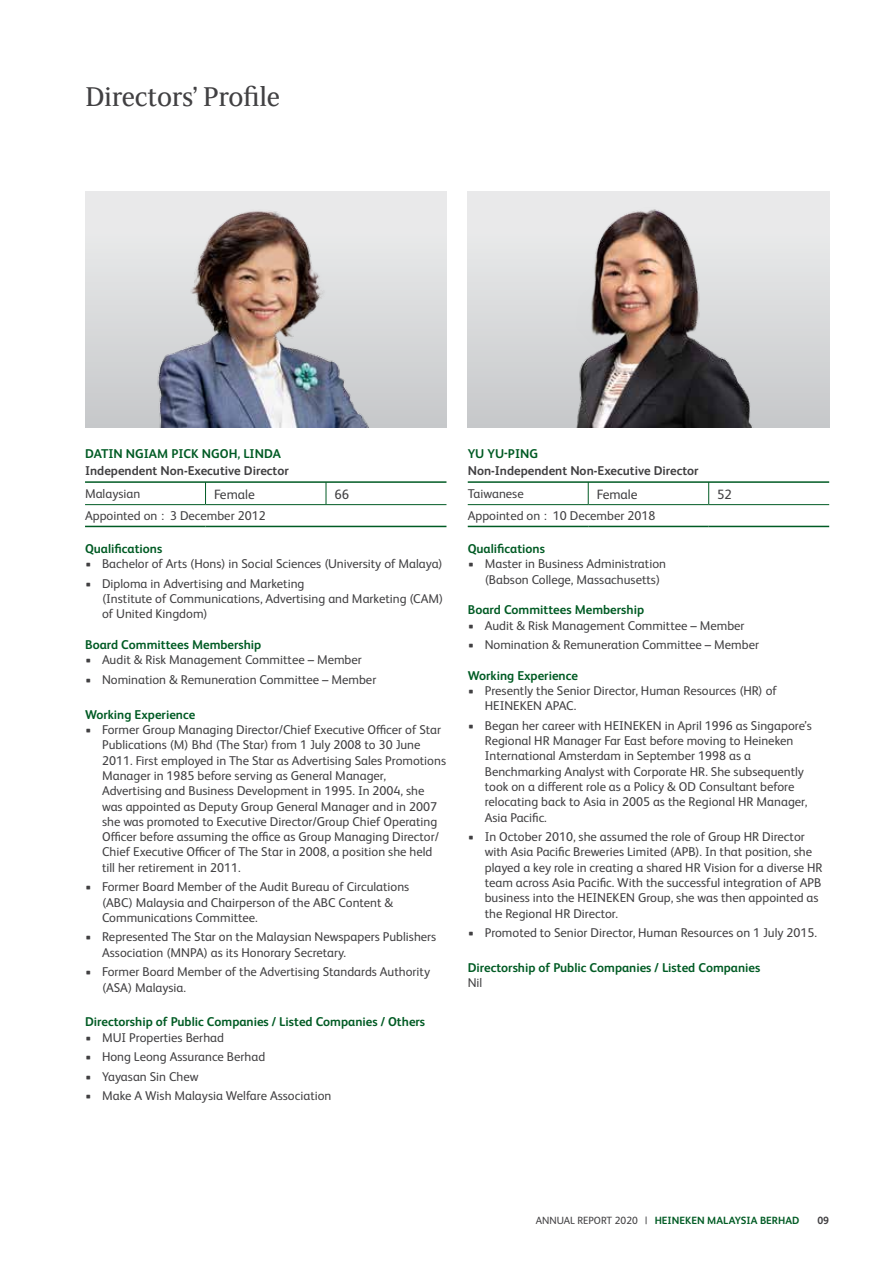
<style>
.page{position:relative;width:893px;height:1263px;background:#fff}
.page>*{position:absolute;margin:0;border:0;box-sizing:border-box;transform-origin:0 0}
.t1{font:30px "HEINEKEN Curve";letter-spacing:-.01em;color:#414042}
.t2{font:13.5px "HEINEKEN Core";color:#414042}
.t3{font:12.75px/15.3px "HEINEKEN Core";color:#414042}
.t4{font:700 12.75px "HEINEKEN Core";color:#005b24}
.t5{font:700 12.75px "HEINEKEN Core";color:#414042}
.t6{font:700 10.5px "HEINEKEN Core";color:#005b24}
.t7{font:700 10.5px "HEINEKEN Core";color:#414042}
.s1{font-weight:400;color:#414042}
</style>
<div class="page">
<hr style="left:85px;top:481px;width:361px;height:2px;background:#005b24">
<svg style="left:205px;top:483px;width:1px;height:21px"></svg>
<svg style="left:326px;top:482px;width:1px;height:22px"></svg>
<hr style="left:85px;top:504px;width:121px;height:1px;background:#005b24">
<hr style="left:206px;top:504px;width:120px;height:1px;background:#005b24">
<hr style="left:326px;top:504px;width:120px;height:1px;background:#005b24">
<hr style="left:85px;top:526px;width:121px;height:1px;background:#005b24">
<hr style="left:206px;top:526px;width:120px;height:1px;background:#005b24">
<hr style="left:326px;top:526px;width:120px;height:1px;background:#005b24">
<img style="left:85px;top:191px;width:361px;height:236px">
<hr style="left:468px;top:481px;width:361px;height:2px;background:#005b24">
<svg style="left:588px;top:482px;width:1px;height:22px"></svg>
<svg style="left:708px;top:482px;width:1px;height:22px"></svg>
<hr style="left:468px;top:504px;width:120px;height:1px;background:#005b24">
<hr style="left:588px;top:504px;width:121px;height:1px;background:#005b24">
<hr style="left:709px;top:504px;width:120px;height:1px;background:#005b24">
<hr style="left:468px;top:526px;width:120px;height:1px;background:#005b24">
<hr style="left:588px;top:526px;width:121px;height:1px;background:#005b24">
<hr style="left:709px;top:526px;width:120px;height:1px;background:#005b24">
<img style="left:468px;top:191px;width:361px;height:236px">
<h1 class="t1" style="left:85px;top:77px;width:197px">Directors’ Profile</h1>
<p class="t4" style="left:85px;top:445px;width:197px">DATIN NGIAM PICK NGOH, LINDA</p>
<p class="t5" style="left:85px;top:462px;width:205px">Independent Non-Executive Director</p>
<p class="t3" style="left:85px;top:485px;width:57px">Malaysian</p>
<p class="t2" style="left:214px;top:484px;width:42px">Female</p>
<p class="t2" style="left:334px;top:484px;width:16px">66</p>
<p class="t3" style="left:85px;top:507px;width:182px">Appointed on : 3 December 2012</p>
<p class="t4" style="left:85px;top:540px;width:79px">Qualifications</p>
<p class="t3" style="left:85px;top:555px;width:359px">• Bachelor of Arts (Hons) in Social Sciences (University of Malaya)</p>
<p class="t3" style="left:102px;top:575px;width:343px;text-indent:-17px">• Diploma in Advertising and Marketing<br>(Institute of Communications, Advertising and Marketing (CAM) of United Kingdom)</p>
<p class="t4" style="left:85px;top:636px;width:178px">Board Committees Membership</p>
<p class="t3" style="left:85px;top:651px;width:278px">• Audit &amp; Risk Management Committee – Member</p>
<p class="t3" style="left:85px;top:671px;width:293px">• Nomination &amp; Remuneration Committee – Member</p>
<p class="t4" style="left:85px;top:705px;width:112px">Working Experience</p>
<p class="t3" style="left:102px;top:721px;width:346px;text-indent:-17px">• Former Group Managing Director/Chief Executive Officer of Star Publications (M) Bhd (The Star) from 1 July 2008 to 30 June 2011. First employed in The Star as Advertising Sales Promotions Manager in 1985 before serving as General Manager, Advertising and Business Development in 1995. In 2004, she was appointed as Deputy Group General Manager and in 2007 she was promoted to Executive Director/Group Chief Operating Officer before assuming the office as Group Managing Director/ Chief Executive Officer of The Star in 2008, a position she held till her retirement in 2011.</p>
<p class="t3" style="left:102px;top:878px;width:309px;text-indent:-17px">• Former Board Member of the Audit Bureau of Circulations (ABC) Malaysia and Chairperson of the ABC Content &amp;<br>Communications Committee.</p>
<p class="t3" style="left:102px;top:928px;width:336px;text-indent:-17px">• Represented The Star on the Malaysian Newspapers Publishers<br>Association (MNPA) as its Honorary Secretary.</p>
<p class="t3" style="left:102px;top:963px;width:330px;text-indent:-17px">• Former Board Member of the Advertising Standards Authority (ASA) Malaysia.</p>
<p class="t4" style="left:85px;top:1013px;width:342px">Directorship of Public Companies / Listed Companies / Others</p>
<p class="t3" style="left:85px;top:1029px;width:140px">• MUI Properties Berhad</p>
<p class="t3" style="left:85px;top:1048px;width:182px">• Hong Leong Assurance Berhad</p>
<p class="t3" style="left:85px;top:1068px;width:115px">• Yayasan Sin Chew</p>
<p class="t3" style="left:85px;top:1087px;width:248px">• Make A Wish Malaysia Welfare Association</p>
<p class="t4" style="left:468px;top:445px;width:72px">YU YU-PING</p>
<p class="t5" style="left:468px;top:462px;width:232px">Non-Independent Non-Executive Director</p>
<p class="t3" style="left:468px;top:485px;width:58px">Taiwanese</p>
<p class="t2" style="left:597px;top:484px;width:42px">Female</p>
<p class="t2" style="left:717px;top:484px;width:16px">52</p>
<p class="t3" style="left:468px;top:507px;width:189px">Appointed on : 10 December 2018</p>
<p class="t4" style="left:468px;top:540px;width:79px">Qualifications</p>
<p class="t3" style="left:485px;top:555px;width:183px;text-indent:-17px">• Master in Business Administration (Babson College, Massachusetts)</p>
<p class="t4" style="left:468px;top:601px;width:178px">Board Committees Membership</p>
<p class="t3" style="left:468px;top:616px;width:278px">• Audit &amp; Risk Management Committee – Member</p>
<p class="t3" style="left:468px;top:636px;width:293px">• Nomination &amp; Remuneration Committee – Member</p>
<p class="t4" style="left:468px;top:666px;width:112px">Working Experience</p>
<p class="t3" style="left:485px;top:682px;width:294px;text-indent:-17px">• Presently the Senior Director, Human Resources (HR) of<br>HEINEKEN APAC.</p>
<p class="t3" style="left:485px;top:717px;width:329px;text-indent:-17px">• Began her career with HEINEKEN in April 1996 as Singapore’s Regional HR Manager Far East before moving to Heineken International Amsterdam in September 1998 as a Benchmarking Analyst with Corporate HR. She subsequently took on a different role as a Policy &amp; OD Consultant before relocating back to Asia in 2005 as the Regional HR Manager, Asia Pacific.</p>
<p class="t3" style="left:485px;top:828px;width:339px;text-indent:-17px">• In October 2010, she assumed the role of Group HR Director with Asia Pacific Breweries Limited (APB). In that position, she played a key role in creating a shared HR Vision for a diverse HR team across Asia Pacific. With the successful integration of APB business into the HEINEKEN Group, she was then appointed as the Regional HR Director.</p>
<p class="t3" style="left:468px;top:924px;width:351px">• Promoted to Senior Director, Human Resources on 1 July 2015.</p>
<p class="t4" style="left:468px;top:959px;width:294px">Directorship of Public Companies / Listed Companies</p>
<p class="t3" style="left:468px;top:974px;width:16px">Nil</p>
<p class="t6" style="left:536px;top:1213px;width:265px"><span class="s1">ANNUAL REPORT 2020 |</span> HEINEKEN MALAYSIA BERHAD</p>
<p class="t7" style="left:817px;top:1213px;width:13px">09</p>
</div>
